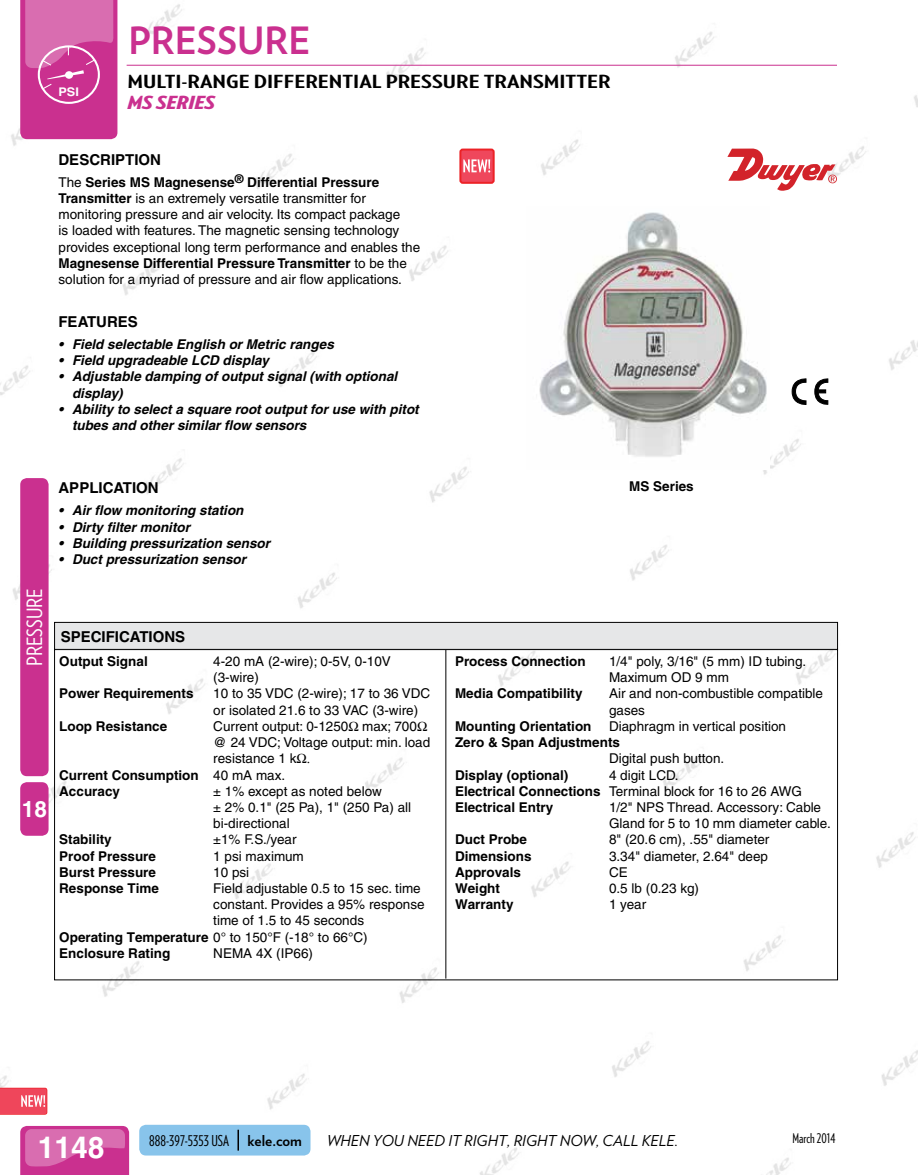
<style>
.page{position:relative;width:918px;height:1175px;background:#fff}
.page>*{position:absolute;margin:0;border:0;box-sizing:border-box;transform-origin:0 0}
.t1{font:700 37.5px "Verlag";color:#ca308f}
.t2{font:700 30px "Helvetica";color:#fff}
.t3{font:700 22.5px "Helvetica";color:#fff}
.t4{font:21px "Verlag Condensed";color:#fff}
.t5{font:700 18px "Verlag Compressed";color:#000;scale:1.63 1}
.t6{font:italic 900 18px "Verlag Compressed";color:#ca308f;scale:1.47 1}
.t7{font:700 15px "Helvetica";color:#000}
.t8{font:italic 15px "Verlag";color:#000}
.t9{font:15px "Verlag Compressed";color:#000}
.t10{font:13.5px/16.2px "Helvetica";color:#000}
.t11{font:700 13.5px/16.2px "Helvetica";color:#000}
.t12{font:italic 700 13.5px/16.2px "Helvetica";color:#000}
.t13{font:13.5px "Verlag Compressed";color:#000}
.t14{font:700 11.85px "Helvetica";color:#fff;scale:1.06 1}
.s1{font-weight:700}
.s2{font-weight:400}
.s3{font-family:"Verlag";font-weight:700}
</style>
<div class="page">
<img style="left:0;top:0;width:918px;height:1174px">
<hr style="left:127px;top:65px;width:710px;height:1px;background:#ca308f">
<svg style="left:20px;top:1125px;width:109px;height:49px;background:#d253a2"></svg>
<div style="left:20px;top:478px;width:29px;height:298px;background:#ca308f;border-radius:7px"></div>
<svg style="left:20px;top:0;width:97px;height:139px;background:#d14c9e"></svg>
<div style="left:65px;top:71px;width:8px;height:8px;background:#fff;border-radius:50%"></div>
<div style="left:20px;top:782px;width:29px;height:53px;background:#ca308f;border-radius:7px"></div>
<div style="left:139px;top:1124px;width:172px;height:31px;background:#88c4eb;border-radius:7px"></div>
<hr style="left:237px;top:1129px;width:2px;height:21px;background:#000">
<div style="left:769px;top:1130px;width:68px;height:17px;background:#fff"></div>
<svg style="left:0;top:1087px;width:47px;height:27px"></svg>
<img style="left:526px;top:206px;width:244px;height:263px">
<svg style="left:727px;top:149px;width:110px;height:42px"></svg>
<svg style="left:792px;top:379px;width:14px;height:25px"></svg>
<svg style="left:814px;top:379px;width:14px;height:25px"></svg>
<div style="left:460px;top:149px;width:34px;height:34px;background:#ef475c;border-radius:2px"></div>
<div style="left:459px;top:148px;width:36px;height:36px;border:2px solid #ec2227;border-radius:2px"></div>
<svg style="left:463px;top:159px;width:27px;height:13px"></svg>
<hr style="left:446px;top:627px;width:1px;height:351px;background:#000">
<div style="left:55px;top:622px;width:783px;height:27px;background:#e6e7e8"></div>
<div style="left:54px;top:622px;width:784px;height:27px;border:1px solid #000"></div>
<svg style="left:349px;top:721px;width:9px;height:10px"></svg>
<svg style="left:417px;top:721px;width:10px;height:10px"></svg>
<svg style="left:297px;top:754px;width:12px;height:9px"></svg>
<p class="t14" style="left:59px;top:85px;width:21px">PSI</p>
<h1 class="t1" style="left:129px;top:18px;width:184px">PRESSURE</h1>
<h3 class="t5" style="left:127px;top:70px;width:297px">MULTI-RANGE DIFFERENTIAL PRESSURE TRANSMITTER</h3>
<h3 class="t6" style="left:127px;top:92px;width:62px">MS SERIES</h3>
<p class="t7" style="left:58px;top:150px;width:22px">Descr</p>
<p class="t7" style="left:111px;top:150px;width:52px">iption</p>
<p class="t10" style="left:58px;top:174px;width:363px">The <span class="s1">Series MS Magnesense</span><sup>®</sup> <span class="s1">Differential Pressure Transmitter</span> is an extremely versatile transmitter for monitoring pressure and air velocity. Its compact package<br>is loaded with features. The magnetic sensing technology provides exceptional long term performance and enables the <span class="s1">Magnesense Differential Pressure Transmitter</span> to be the solution for a myriad of pressure and air flow applications.</p>
<p class="t7" style="left:58px;top:312px;width:20px">Feat</p>
<p class="t7" style="left:96px;top:312px;width:22px">ures</p>
<p class="t12" style="left:58px;top:336px;width:277px">• Field selectable English or Metric ranges</p>
<p class="t12" style="left:58px;top:352px;width:212px">• Field upgradeable LCD display</p>
<p class="t12" style="left:72px;top:368px;width:327px;text-indent:-14px">• Adjustable damping of output signal (with optional display)</p>
<p class="t12" style="left:72px;top:401px;width:348px;text-indent:-14px">• Ability to select a square root output for use with pitot tubes and other similar flow sensors</p>
<h3 class="t4" style="left:22px;top:666px;width:79px;rotate:-90deg">PRESSURE</h3>
<h3 class="t3" style="left:22px;top:795px;width:27px">18</h3>
<p class="t7" style="left:58px;top:479px;width:22px">Appl</p>
<p class="t7" style="left:99px;top:479px;width:15px">icat</p>
<p class="t7" style="left:132px;top:479px;width:28px">ion</p>
<p class="t12" style="left:58px;top:502px;width:187px">• Air flow monitoring station</p>
<p class="t12" style="left:58px;top:518px;width:133px">• Dirty filter monitor</p>
<p class="t12" style="left:58px;top:535px;width:213px">• Building pressurization sensor</p>
<p class="t12" style="left:58px;top:551px;width:189px">• Duct pressurization sensor</p>
<p class="t7" style="left:61px;top:627px;width:21px">Spec</p>
<p class="t7" style="left:102px;top:627px;width:29px">ificat</p>
<p class="t7" style="left:149px;top:627px;width:37px">ions</p>
<p class="t11" style="left:59px;top:653px;width:90px">Output Signal</p>
<p class="t10" style="left:213px;top:653px;width:179px">4-20 mA (2-wire); 0-5V, 0-10V (3-wire)</p>
<p class="t11" style="left:59px;top:685px;width:136px">Power Requirements</p>
<p class="t10" style="left:213px;top:685px;width:219px">10 to 35 VDC (2-wire); 17 to 36 VDC or isolated 21.6 to 33 VAC (3-wire)</p>
<p class="t11" style="left:59px;top:718px;width:110px">Loop Resistance</p>
<p class="t10" style="left:213px;top:718px;width:205px">Current output: 0-1250 max; 700</p>
<p class="t10" style="left:213px;top:734px;width:218px">@ 24 VDC; Voltage output: min. load</p>
<p class="t10" style="left:213px;top:750px;width:85px">resistance 1 k</p>
<p class="t11" style="left:59px;top:766px;width:228px">Current Consumption <span class="s2">40 mA max.</span></p>
<p class="t11" style="left:59px;top:782px;width:62px">Accuracy</p>
<p class="t10" style="left:213px;top:783px;width:199px">± 1% except as noted below<br>± 2% 0.1" (25 Pa), 1" (250 Pa) all bi-directional</p>
<p class="t11" style="left:59px;top:831px;width:54px">Stability</p>
<p class="t10" style="left:213px;top:831px;width:85px">±1% F.S./year</p>
<p class="t11" style="left:59px;top:847px;width:98px">Proof Pressure</p>
<p class="t10" style="left:213px;top:847px;width:92px">1 psi maximum</p>
<p class="t11" style="left:59px;top:863px;width:98px">Burst Pressure</p>
<p class="t10" style="left:213px;top:864px;width:38px">10 psi</p>
<p class="t11" style="left:59px;top:880px;width:101px">Response Time</p>
<p class="t10" style="left:213px;top:880px;width:209px">Field adjustable 0.5 to 15 sec. time</p>
<p class="t10" style="left:213px;top:896px;width:213px">constant. Provides a 95% response</p>
<p class="t10" style="left:213px;top:912px;width:152px">time of 1.5 to 45 seconds</p>
<p class="t10" style="left:59px;top:928px;width:310px"><span class="s1">Operating Temperature</span> 0° to 150°F (-18° to 66°C)</p>
<p class="t11" style="left:59px;top:944px;width:113px">Enclosure Rating</p>
<p class="t10" style="left:213px;top:945px;width:101px">NEMA 4X (IP66)</p>
<p class="t11" style="left:629px;top:478px;width:66px">MS Series</p>
<p class="t11" style="left:455px;top:653px;width:132px">Process Connection</p>
<p class="t10" style="left:609px;top:653px;width:199px">1/4" poly, 3/16" (5 mm) ID tubing.<br>Maximum OD 9 mm</p>
<p class="t11" style="left:455px;top:685px;width:129px">Media Compatibility</p>
<p class="t10" style="left:609px;top:685px;width:215px">Air and non-combustible compatible gases</p>
<p class="t11" style="left:455px;top:718px;width:138px">Mounting Orientation</p>
<p class="t10" style="left:609px;top:718px;width:179px">Diaphragm in vertical position</p>
<p class="t11" style="left:455px;top:734px;width:167px">Zero &amp; Span Adjustments</p>
<p class="t10" style="left:609px;top:750px;width:117px">Digital push button.</p>
<p class="t11" style="left:455px;top:766px;width:115px">Display (optional)</p>
<p class="t11" style="left:455px;top:766px;width:348px;text-indent:154px"><span class="s2">4 digit LCD.<br></span>Electrical Connections <span class="s2">Terminal block for 16 to 26 AWG<br></span>Electrical Entry</p>
<p class="t10" style="left:609px;top:799px;width:223px">1/2" NPS Thread. Accessory: Cable<br>Gland for 5 to 10 mm diameter cable.</p>
<p class="t11" style="left:455px;top:831px;width:74px">Duct Probe</p>
<p class="t10" style="left:609px;top:831px;width:162px">8" (20.6 cm), .55" diameter</p>
<p class="t11" style="left:455px;top:847px;width:78px">Dimensions</p>
<p class="t10" style="left:609px;top:847px;width:161px">3.34" diameter, 2.64" deep</p>
<p class="t11" style="left:455px;top:863px;width:68px">Approvals</p>
<p class="t10" style="left:609px;top:864px;width:20px">CE</p>
<p class="t11" style="left:455px;top:880px;width:46px">Weight</p>
<p class="t10" style="left:609px;top:880px;width:92px">0.5 lb (0.23 kg)</p>
<p class="t11" style="left:455px;top:896px;width:60px">Warranty</p>
<p class="t10" style="left:609px;top:896px;width:39px">1 year</p>
<h2 class="t2" style="left:38px;top:1129px;width:68px">1148</h2>
<p class="t9" style="left:149px;top:1131px;width:154px">888-397-5353 USA <span class="s3">kele.com</span></p>
<p class="t8" style="left:327px;top:1132px;width:353px">WHEN YOU NEED IT RIGHT, RIGHT NOW, CALL KELE.</p>
<p class="t13" style="left:792px;top:1129px;width:45px">March 2014</p>
</div>
